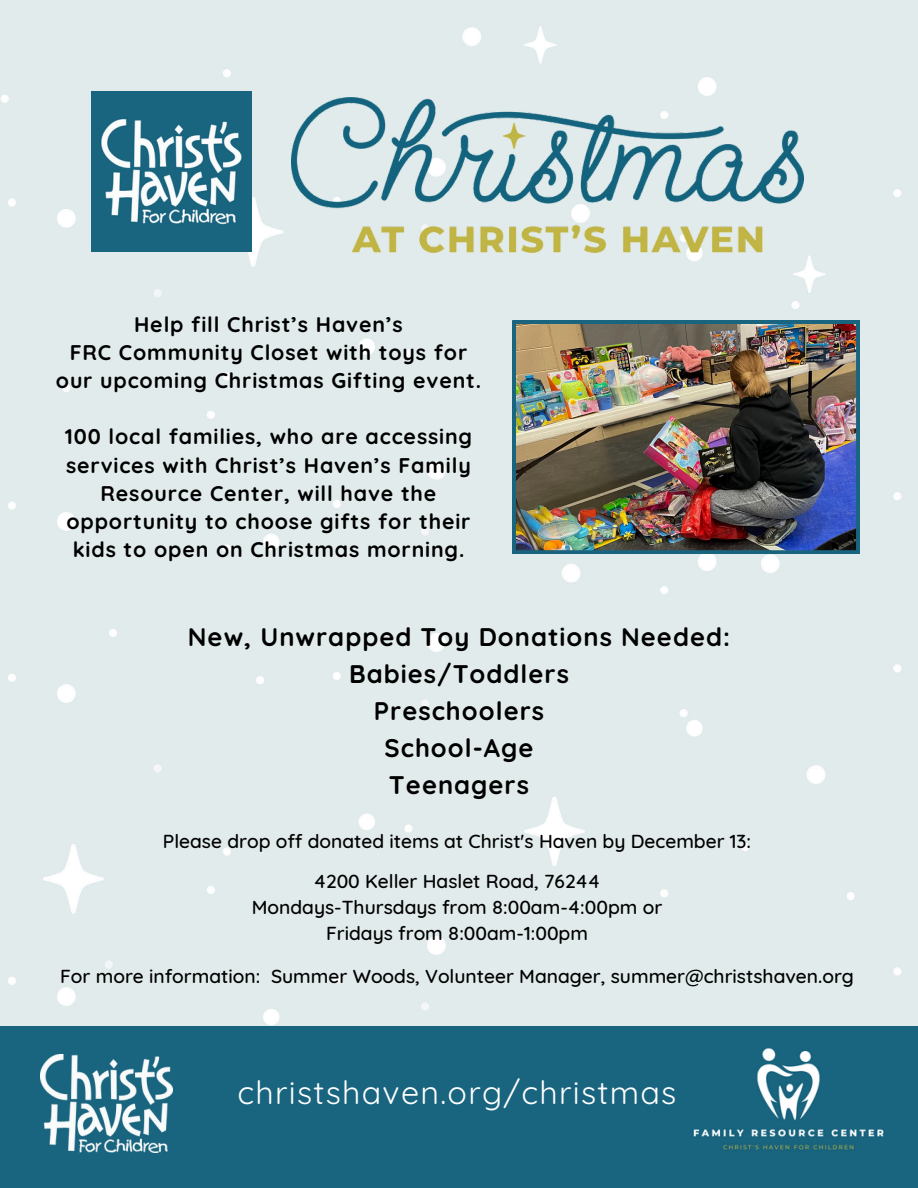
<style>
.page{position:relative;width:918px;height:1188px;background:#fff}
.page>*{position:absolute;margin:0;border:0;box-sizing:border-box;transform-origin:0 0}
.t1{font:32.25px "Quicksand";letter-spacing:.04em;color:#fff}
.t2{font:700 25.5px/37.2px "Quicksand";letter-spacing:.04em;color:#000;text-align:center}
.t3{font:700 21.3px/28.2px "Quicksand";letter-spacing:.04em;color:#000;text-align:center}
.t4{font:500 19.2px "Quicksand";color:#000}
</style>
<div class="page">
<div style="left:0;top:1027px;width:918px;height:161px;background:#19647e"></div>
<img style="left:693px;top:1048px;width:192px;height:102px">
<img style="left:40px;top:1055px;width:132px;height:98px">
<div style="left:0;top:0;width:918px;height:1026px;background:#e1ebeb"></div>
<img style="left:292px;top:97px;width:511px;height:155px">
<img style="left:92px;top:92px;width:160px;height:160px">
<img style="left:513px;top:321px;width:346px;height:232px">
<p class="t3" style="left:134px;top:310px;width:270px">Help fill Christ’s Haven’s</p>
<p class="t3" style="left:56px;top:338px;width:427px">FRC Community Closet with toys for our upcoming Christmas Gifting event.</p>
<p class="t3" style="left:65px;top:422px;width:409px">100 local families, who are accessing services with Christ’s Haven’s Family Resource Center, will have the opportunity to choose gifts for their kids to open on Christmas morning.</p>
<p class="t2" style="left:188px;top:618px;width:544px">New, Unwrapped Toy Donations Needed:<br>Babies/Toddlers<br>Preschoolers<br>School-Age<br>Teenagers</p>
<p class="t4" style="left:163px;top:828px;width:590px">Please drop off donated items at Christ's Haven by December 13:</p>
<p class="t4" style="left:314px;top:868px;width:288px">4200 Keller Haslet Road, 76244</p>
<p class="t4" style="left:252px;top:895px;width:412px">Mondays-Thursdays from 8:00am-4:00pm or</p>
<p class="t4" style="left:326px;top:921px;width:263px">Fridays from 8:00am-1:00pm</p>
<p class="t4" style="left:60px;top:964px;width:795px">For more information: Summer Woods, Volunteer Manager, summer@christshaven.org</p>
<p class="t1" style="left:238px;top:1072px;width:440px">christshaven.org/christmas</p>
</div>
